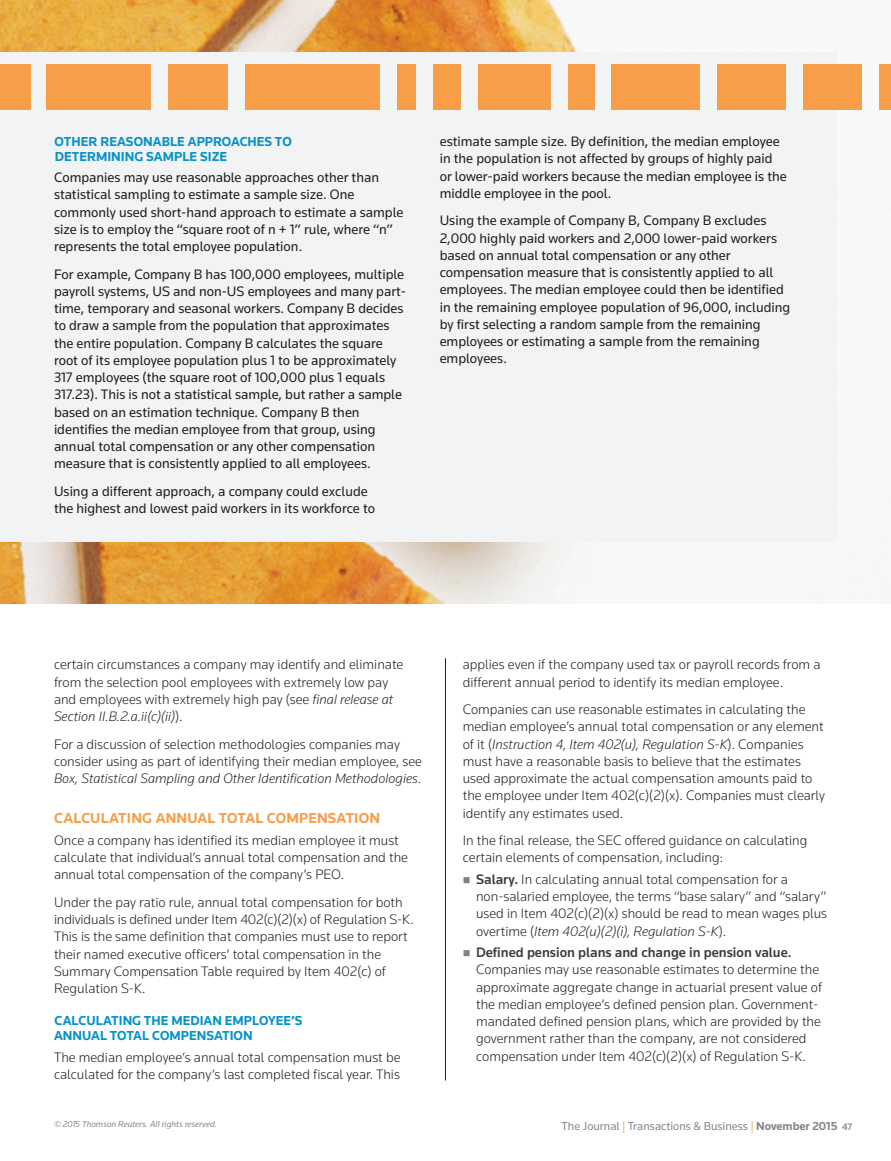
<style>
.page{position:relative;width:891px;height:1161px;background:#fff}
.page>*{position:absolute;margin:0;border:0;box-sizing:border-box;transform-origin:0 0}
.Heading_1{font:700 15px "Knowledge";letter-spacing:.01em;color:#f89e49}
.Body_Copy{font:300 14.25px/17.2px "Knowledge";color:#231f20}
.Body_Copy-2{font:14.25px/17.2px "Knowledge";color:#231f20}
.Body_Copy_Before_Bul{font:300 14.25px/17.2px "Knowledge";color:#231f20}
.Heading_2{font:700 13.5px/15px "Knowledge";color:#0792c8}
.t1{font:12px "Knowledge";color:#86888b}
.t2{font:italic 9px "Knowledge";color:#86888b}
.s1{font-style:italic}
.s2{font-weight:500;color:#3e3e3f}
.s3{font-weight:300;color:#f6891f}
.s4{font-weight:700}
.s5{font-weight:500;font-size:9.75px}
</style>
<div class="page">
<img style="left:0;top:0;width:891px;height:603px">
<div style="left:0;top:52px;width:837px;height:490px;background:#f2f3f4"></div>
<div style="left:0;top:65px;width:31px;height:45px;background:#f89e49"></div>
<div style="left:47px;top:65px;width:104px;height:45px;background:#f89e49"></div>
<div style="left:168px;top:65px;width:60px;height:45px;background:#f89e49"></div>
<div style="left:245px;top:65px;width:135px;height:45px;background:#f89e49"></div>
<div style="left:397px;top:65px;width:19px;height:45px;background:#f89e49"></div>
<div style="left:433px;top:65px;width:27px;height:45px;background:#f89e49"></div>
<div style="left:478px;top:65px;width:73px;height:45px;background:#f89e49"></div>
<div style="left:568px;top:65px;width:26px;height:45px;background:#f89e49"></div>
<div style="left:611px;top:65px;width:89px;height:45px;background:#f89e49"></div>
<div style="left:717px;top:65px;width:69px;height:45px;background:#f89e49"></div>
<div style="left:804px;top:65px;width:58px;height:45px;background:#f89e49"></div>
<div style="left:879px;top:65px;width:12px;height:45px;background:#f89e49"></div>
<hr style="left:445px;top:658px;width:1px;height:423px;background:#231f20">
<p class="Heading_2" style="left:55px;top:133px;width:239px">OTHER REASONABLE APPROACHES TO<br>DETERMINING SAMPLE SIZE</p>
<p class="Body_Copy-2" style="left:54px;top:169px;width:351px">Companies may use reasonable approaches other than statistical sampling to estimate a sample size. One commonly used short-hand approach to estimate a sample size is to employ the “square root of n + 1” rule, where “n” represents the total employee population.</p>
<p class="Body_Copy-2" style="left:54px;top:265px;width:353px">For example, Company B has 100,000 employees, multiple payroll systems, US and non-US employees and many part&shy;time, temporary and seasonal workers. Company B decides to draw a sample from the population that approximates the entire population. Company B calculates the square root of its employee population plus 1 to be approximately 317 employees (the square root of 100,000 plus 1 equals 317.23). This is not a statistical sample, but rather a sample based on an estimation technique. Company B then identifies the median employee from that group, using annual total compensation or any other compensation measure that is consistently applied to all employees.</p>
<p class="Body_Copy-2" style="left:54px;top:482px;width:323px">Using a different approach, a company could exclude the highest and lowest paid workers in its workforce to</p>
<p class="Body_Copy-2" style="left:440px;top:133px;width:349px">estimate sample size. By definition, the median employee in the population is not affected by groups of highly paid or lower-paid workers because the median employee is the middle employee in the pool.</p>
<p class="Body_Copy-2" style="left:440px;top:212px;width:352px">Using the example of Company B, Company B excludes 2,000 highly paid workers and 2,000 lower-paid workers based on annual total compensation or any other compensation measure that is consistently applied to all employees. The median employee could then be identified in the remaining employee population of 96,000, including by first selecting a random sample from the remaining employees or estimating a sample from the remaining employees.</p>
<p class="Body_Copy" style="left:54px;top:656px;width:351px">certain circumstances a company may identify and eliminate from the selection pool employees with extremely low pay and employees with extremely high pay (see <span class="s1">final release at Section II.B.2.a.ii(c)(ii)</span>).</p>
<p class="Body_Copy" style="left:54px;top:735px;width:370px">For a discussion of selection methodologies companies may consider using as part of identifying their median employee, see<br><span class="s1">Box, Statistical Sampling and Other Identification Methodologies</span>.</p>
<p class="Heading_1" style="left:54px;top:809px;width:327px">CALCULATING ANNUAL TOTAL COMPENSATION</p>
<p class="Body_Copy" style="left:54px;top:831px;width:356px">Once a company has identified its median employee it must calculate that individual’s annual total compensation and the annual total compensation of the company’s PEO.</p>
<p class="Body_Copy" style="left:54px;top:893px;width:361px">Under the pay ratio rule, annual total compensation for both individuals is defined under Item 402(c)(2)(x) of Regulation S-K.<br>This is the same definition that companies must use to report their named executive officers’ total compensation in the Summary Compensation Table required by Item 402(c) of Regulation S-K.</p>
<p class="Heading_2" style="left:54px;top:1013px;width:250px">CALCULATING THE MEDIAN EMPLOYEE’S<br>ANNUAL TOTAL COMPENSATION</p>
<p class="Body_Copy" style="left:54px;top:1048px;width:348px">The median employee’s annual total compensation must be calculated for the company’s last completed fiscal year. This</p>
<p class="t2" style="left:54px;top:1119px;width:165px">© 2015 Thomson Reuters. All rights reserved.</p>
<p class="Body_Copy" style="left:463px;top:656px;width:359px">applies even if the company used tax or payroll records from a different annual period to identify its median employee.</p>
<p class="Body_Copy" style="left:463px;top:700px;width:364px">Companies can use reasonable estimates in calculating the median employee’s annual total compensation or any element of it (<span class="s1">Instruction 4, Item 402(u), Regulation S-K</span>). Companies must have a reasonable basis to believe that the estimates used approximate the actual compensation amounts paid to the employee under Item 402(c)(2)(x). Companies must clearly identify any estimates used.</p>
<p class="Body_Copy_Before_Bul" style="left:463px;top:831px;width:346px">In the final release, the SEC offered guidance on calculating certain elements of compensation, including:</p>
<p class="Body_Copy" style="left:476px;top:870px;width:353px"><span class="s2">Salary.</span> In calculating annual total compensation for a non-salaried employee, the terms “base salary” and “salary” used in Item 402(c)(2)(x) should be read to mean wages plus overtime (<span class="s1">Item 402(u)(2)(i), Regulation S-K</span>).</p>
<p class="Body_Copy" style="left:476px;top:944px;width:348px"><span class="s2">Defined pension plans and change in pension value.<br></span>Companies may use reasonable estimates to determine the approximate aggregate change in actuarial present value of the median employee’s defined pension plan. Government&shy;mandated defined pension plans, which are provided by the government rather than the company, are not considered compensation under Item 402(c)(2)(x) of Regulation S-K.</p>
<p class="t1" style="left:562px;top:1118px;width:292px">The Journal <span class="s3">|</span> Transactions &amp; Business <span class="s3">|</span> <span class="s4">November 2015</span> <span class="s5">47</span></p>
</div>
